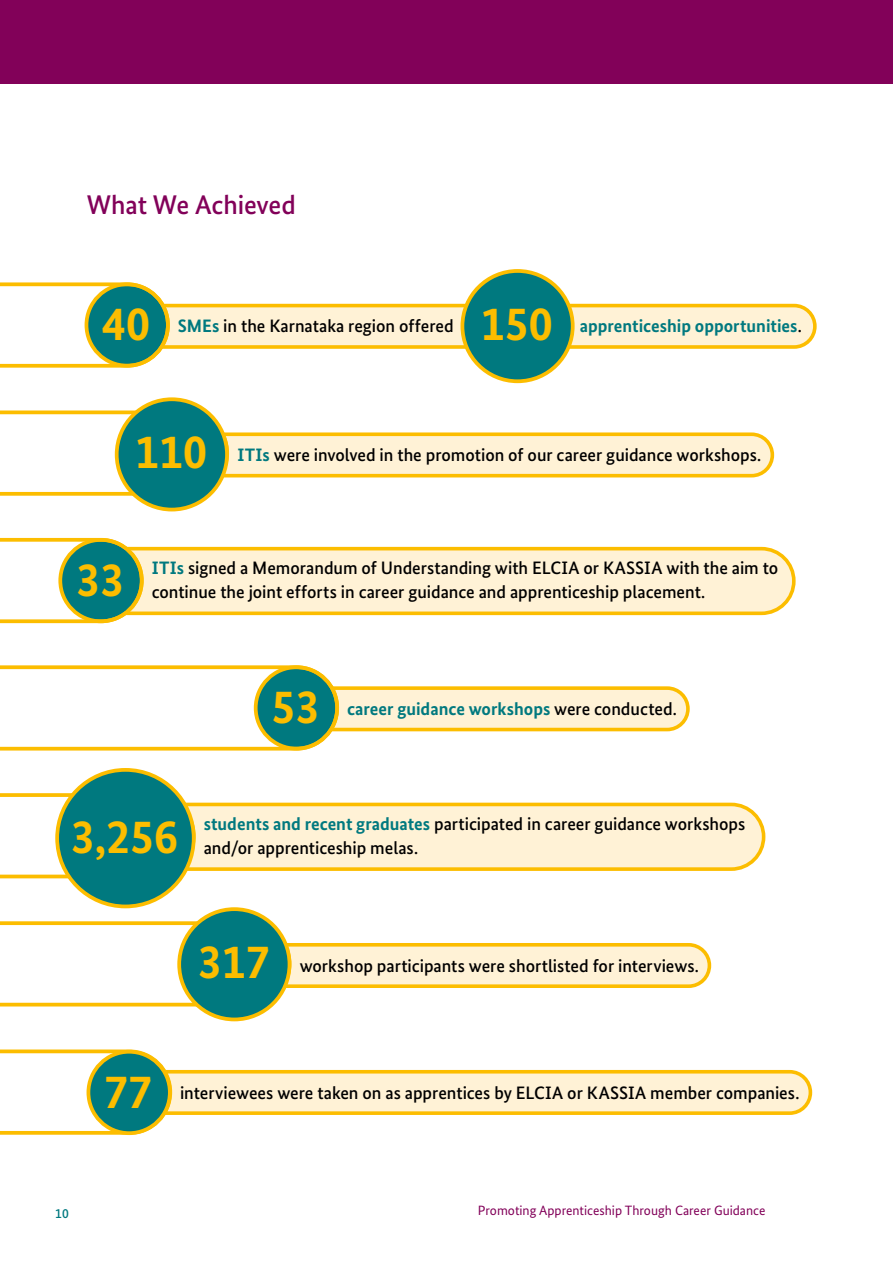
<style>
.page{position:relative;width:893px;height:1263px;background:#fff}
.page>*{position:absolute;margin:0;border:0;box-sizing:border-box;transform-origin:0 0}
.t1{font:700 48px "Bundes Sans";color:#fcbd00}
._01_1_Überschrift_ro{font:500 27px "Bundes Sans";letter-spacing:-.005em;color:#820159}
.Aufz_Ziffer_start{font:500 18px/24px "Bundes Sans";color:#000}
.Aufz_Ziffer_start-2{font:700 18px "Bundes Sans";color:#00797f}
.t2{font:13.5px "Bundes Sans";color:#820159}
.t3{font:500 13.5px "Bundes Sans";color:#00797f}
.s1{font-weight:700;color:#00797f}
.s2{font-weight:500;color:#000}
</style>
<div class="page">
<div style="left:0;top:0;width:893px;height:84px;background:#820159"></div>
<div style="left:283px;top:688px;width:405px;height:41px;background:#fff2d6;border-radius:21px"></div>
<div style="left:282px;top:686px;width:408px;height:45px;border:4px solid #fcbd00;border-radius:21px"></div>
<div style="left:138px;top:1072px;width:672px;height:41px;background:#fff2d6;border-radius:21px"></div>
<div style="left:136px;top:1070px;width:676px;height:45px;border:4px solid #fcbd00;border-radius:21px"></div>
<div style="left:93px;top:549px;width:701px;height:64px;background:#fff2d6;border-radius:32px"></div>
<div style="left:91px;top:547px;width:705px;height:68px;border:4px solid #fcbd00;border-radius:32px"></div>
<svg style="left:0;top:538px;width:144px;height:85px"></svg>
<svg style="left:0;top:665px;width:339px;height:85px"></svg>
<svg style="left:0;top:1049px;width:172px;height:86px"></svg>
<div style="left:254px;top:945px;width:455px;height:41px;background:#fff2d6;border-radius:21px"></div>
<div style="left:252px;top:943px;width:459px;height:45px;border:4px solid #fcbd00;border-radius:21px"></div>
<svg style="left:0;top:921px;width:291px;height:85px"></svg>
<div style="left:179px;top:909px;width:110px;height:110px;background:#00797f;border-radius:50%"></div>
<div style="left:177px;top:907px;width:114px;height:114px;border:4px solid #fcbd00;border-radius:50%"></div>
<div style="left:187px;top:434px;width:585px;height:42px;background:#fff2d6;border-radius:21px"></div>
<div style="left:185px;top:432px;width:589px;height:45px;border:4px solid #fcbd00;border-radius:21px"></div>
<svg style="left:0;top:410px;width:229px;height:86px"></svg>
<div style="left:117px;top:399px;width:110px;height:111px;background:#00797f;border-radius:50%"></div>
<div style="left:115px;top:397px;width:114px;height:114px;border:4px solid #fcbd00;border-radius:50%"></div>
<div style="left:138px;top:306px;width:677px;height:41px;background:#fff2d6;border-radius:21px"></div>
<div style="left:136px;top:304px;width:681px;height:45px;border:4px solid #fcbd00;border-radius:21px"></div>
<svg style="left:0;top:282px;width:170px;height:86px"></svg>
<div style="left:462px;top:271px;width:111px;height:110px;background:#00797f;border-radius:50%"></div>
<div style="left:460px;top:269px;width:115px;height:114px;border:4px solid #fcbd00;border-radius:50%"></div>
<div style="left:148px;top:804px;width:616px;height:65px;background:#fff2d6;border-radius:32px"></div>
<div style="left:146px;top:803px;width:619px;height:68px;border:4px solid #fcbd00;border-radius:32px"></div>
<svg style="left:0;top:793px;width:196px;height:85px"></svg>
<div style="left:57px;top:770px;width:137px;height:136px;background:#00797f;border-radius:50%"></div>
<div style="left:55px;top:768px;width:141px;height:140px;border:4px solid #fcbd00;border-radius:50%"></div>
<div style="left:88px;top:1052px;width:82px;height:81px;background:#00797f;border-radius:50%"></div>
<div style="left:87px;top:1050px;width:85px;height:85px;border:4px solid #fcbd00;border-radius:50%"></div>
<p class="_01_1_Überschrift_ro" style="left:87px;top:188px;width:210px">What We Achieved</p>
<p class="t1" style="left:102px;top:294px;width:49px">40</p>
<p class="Aufz_Ziffer_start" style="left:178px;top:313px;width:277px"><span class="s1">SMEs</span> in the Karnataka region offered</p>
<p class="t1" style="left:481px;top:294px;width:73px">150</p>
<p class="Aufz_Ziffer_start-2" style="left:580px;top:314px;width:223px">apprenticeship opportunities<span class="s2">.</span></p>
<p class="t1" style="left:135px;top:423px;width:74px">110</p>
<p class="Aufz_Ziffer_start" style="left:237px;top:442px;width:525px"><span class="s1">ITIs</span> were involved in the promotion of our career guidance workshops.</p>
<p class="t1" style="left:76px;top:550px;width:49px">33</p>
<p class="Aufz_Ziffer_start" style="left:152px;top:556px;width:628px"><span class="s1">ITIs</span> signed a Memorandum of Understanding with ELCIA or KASSIA with the aim to continue the joint efforts in career guidance and apprenticeship placement.</p>
<p class="t1" style="left:271px;top:677px;width:49px">53</p>
<p class="Aufz_Ziffer_start-2" style="left:347px;top:697px;width:331px">career guidance workshops <span class="s2">were conducted.</span></p>
<p class="t1" style="left:71px;top:808px;width:109px">3,256</p>
<p class="Aufz_Ziffer_start" style="left:204px;top:811px;width:543px"><span class="s1">students and recent graduates</span> participated in career guidance workshops</p>
<p class="Aufz_Ziffer_start" style="left:204px;top:835px;width:216px">and/or apprenticeship melas.</p>
<p class="t1" style="left:198px;top:932px;width:73px">317</p>
<p class="Aufz_Ziffer_start" style="left:300px;top:953px;width:401px">workshop participants were shortlisted for interviews.</p>
<p class="t1" style="left:104px;top:1062px;width:49px">77</p>
<p class="Aufz_Ziffer_start" style="left:180px;top:1080px;width:621px">interviewees were taken on as apprentices by ELCIA or KASSIA member companies.</p>
<p class="t3" style="left:55px;top:1205px;width:15px">10</p>
<p class="t2" style="left:478px;top:1202px;width:289px">Promoting Apprenticeship Through Career Guidance</p>
</div>
